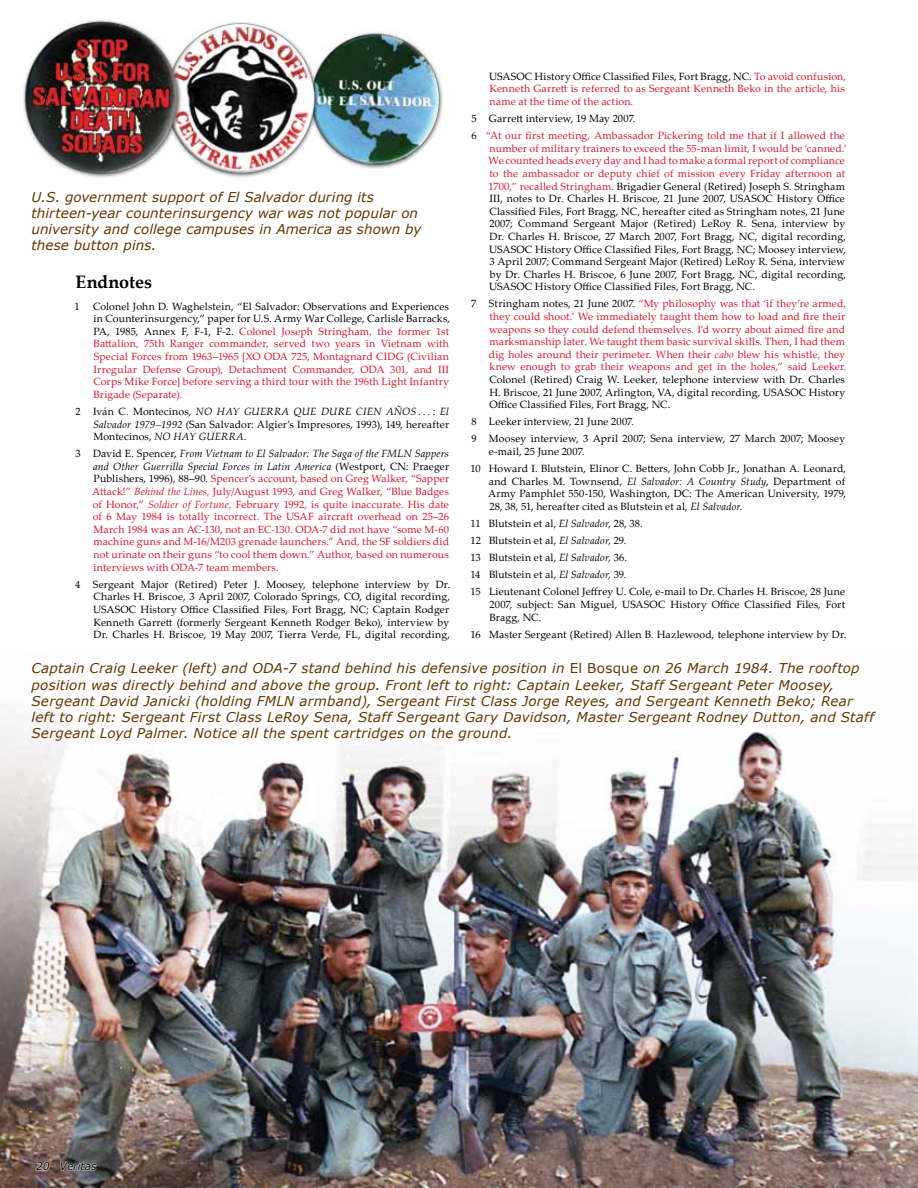
<style>
.page{position:relative;width:918px;height:1188px;background:#fff}
.page>*{position:absolute;margin:0;border:0;box-sizing:border-box;transform-origin:0 0}
.t1{font:700 18px "Palatino Linotype";color:#000}
.t2{font:italic 13.5px/16.2px "Verdana";letter-spacing:.015em;color:#603700}
.t3{font:10.5px/12.6px "Palatino Linotype";letter-spacing:.015em;color:#000}
.t4{font:10.5px/12.6px "Palatino Linotype";letter-spacing:.015em;color:#d7182a;text-align:justify}
.t5{font:italic 10.5px "Verdana";color:#000}
.s1{color:#000}
.s2{font-style:italic}
.s3{font-style:italic;color:#000}
.s4{color:#d7182a}
.s5{font-style:normal}
</style>
<div class="page">
<img style="left:0;top:731px;width:918px;height:457px">
<div style="left:35px;top:1161px;width:63px;height:10px;background:#fff;opacity:.75"></div>
<img style="left:23px;top:20px;width:420px;height:158px">
<p class="t2" style="left:32px;top:188px;width:391px">U.S. government support of El Salvador during its thirteen-year counterinsurgency war was not popular on university and college campuses in America as shown by these button pins.</p>
<h1 class="t1" style="left:76px;top:269px;width:78px">Endnotes</h1>
<p class="t3" style="left:75px;top:299px;width:7px">1</p>
<p class="t4" style="left:93px;top:299px;width:359px"><span class="s1">Colonel John D. Waghelstein, “El Salvador: Observations and Experiences in Counterinsurgency,” paper for U.S. Army War College, Carlisle Barracks, PA, 1985, Annex F, F-1, F-2.</span> Colonel Joseph Stringham, the former 1st Battalion, 75th Ranger commander, served two years in Vietnam with Special Forces from 1963–1965 [XO ODA 725, Montagnard CIDG (Civilian Irregular Defense Group), Detachment Commander, ODA 301, and III Corps Mike Force] before serving a third tour with the 196th Light Infantry Brigade (Separate).</p>
<p class="t3" style="left:93px;top:405px;width:358px;text-align:justify;text-indent:-18px">2 Iván C. Montecinos, <span class="s2">NO HAY GUERRA QUE DURE CIEN AÑOS . . . : El Salvador 1979–1992</span> (San Salvador: Algier’s Impresores, 1993), 149, hereafter Montecinos, <span class="s2">NO HAY GUERRA</span>.</p>
<p class="t4" style="left:92px;top:447px;width:359px;text-indent:-17px"><span class="s1">3 David E. Spencer,</span> <span class="s3">From Vietnam to El Salvador: The Saga of the FMLN Sappers and Other Guerrilla Special Forces in Latin America</span> <span class="s1">(Westport, CN: Praeger Publishers, 1996), 88–90.</span> Spencer’s account, based on Greg Walker, “Sapper Attack!” <span class="s2">Behind the Lines,</span> July/August 1993, and Greg Walker, “Blue Badges of Honor,” <span class="s2">Soldier of Fortune,</span> February 1992, is quite inaccurate. His date of 6 May 1984 is totally incorrect. The USAF aircraft overhead on 25–26<br>March 1984 was an AC‑130, not an EC‑130. ODA‑7 did not have “some M‑60 machine guns and M‑16/M203 grenade launchers.” And, the SF soldiers did not urinate on their guns “to cool them down.” Author, based on numerous interviews with ODA-7 team members.</p>
<p class="t3" style="left:93px;top:577px;width:359px;text-align:justify;text-indent:-18px">4 Sergeant Major (Retired) Peter J. Moosey, telephone interview by Dr.<br>Charles H. Briscoe, 3 April 2007, Colorado Springs, CO, digital recording, USASOC History Office Classified Files, Fort Bragg, NC; Captain Rodger Kenneth Garrett (formerly Sergeant Kenneth Rodger Beko), interview by Dr. Charles H. Briscoe, 19 May 2007, Tierra Verde, FL, digital recording,</p>
<p class="t4" style="left:489px;top:69px;width:359px"><span class="s1">USASOC History Office Classified Files, Fort Bragg, NC.</span> To avoid confusion, Kenneth Garrett is referred to as Sergeant Kenneth Beko in the article, his name at the time of the action.</p>
<p class="t4" style="left:471px;top:109px;width:375px;line-height:17.1px"><span class="s1">5 Garrett interview, 19 May 2007.<br>6</span> “At our first meeting, Ambassador Pickering told me that if I allowed the</p>
<p class="t3" style="left:489px;top:141px;width:360px"><span class="s4">number of military trainers to exceed the 55-man limit, I would be ‘canned.’ We counted heads every day and I had to make a formal report of compliance to the ambassador or deputy chief of mission every Friday afternoon at 1700,” recalled Stringham.</span> Brigadier General (Retired) Joseph S. Stringham III, notes to Dr. Charles H. Briscoe, 21 June 2007, USASOC History Office Classified Files, Fort Bragg, NC, hereafter cited as Stringham notes, 21 June 2007; Command Sergeant Major (Retired) LeRoy R. Sena, interview by Dr. Charles H. Briscoe, 27 March 2007, Fort Bragg, NC, digital recording, USASOC History Office Classified Files, Fort Bragg, NC; Moosey interview, 3 April 2007; Command Sergeant Major (Retired) LeRoy R. Sena, interview by Dr. Charles H. Briscoe, 6 June 2007, Fort Bragg, NC, digital recording, USASOC History Office Classified Files, Fort Bragg, NC.</p>
<p class="t4" style="left:489px;top:297px;width:359px;text-align:left;text-indent:-18px"><span class="s1">7 Stringham notes, 21 June 2007.</span> “My philosophy was that ‘if they’re armed, they could shoot.’ We immediately taught them how to load and fire their weapons so they could defend themselves. I’d worry about aimed fire and marksmanship later. We taught them basic survival skills. Then, I had them dig holes around their perimeter. When their <span class="s2">cabo</span> blew his whistle, they knew enough to grab their weapons and get in the holes,” said Leeker.</p>
<p class="t3" style="left:489px;top:373px;width:357px;text-align:justify">Colonel (Retired) Craig W. Leeker, telephone interview with Dr. Charles H. Briscoe, 21 June 2007, Arlington, VA, digital recording, USASOC History Office Classified Files, Fort Bragg, NC.</p>
<p class="t3" style="left:471px;top:413px;width:375px;line-height:17.1px">8 Leeker interview, 21 June 2007.<br>9 Moosey interview, 3 April 2007; Sena interview, 27 March 2007; Moosey</p>
<p class="t3" style="left:471px;top:442px;width:377px;line-height:17.1px;text-indent:18px">e-mail, 25 June 2007.<br>10 Howard I. Blutstein, Elinor C. Betters, John Cobb Jr., Jonathan A. Leonard,</p>
<p class="t3" style="left:488px;top:474px;width:360px;text-align:justify">and Charles M. Townsend, <span class="s2">El Salvador: A Country Study</span>, Department of Army Pamphlet 550-150, Washington, DC: The American University, 1979, 28, 38, 51, hereafter cited as Blutstein et al, <span class="s2">El Salvador</span>.</p>
<p class="t3" style="left:471px;top:515px;width:376px;line-height:17.1px">11 Blutstein et al, <span class="s2">El Salvador,</span> 28, 38.<br>12 Blutstein et al, <span class="s2">El Salvador,</span> 29.<br>13 Blutstein et al, <span class="s2">El Salvador,</span> 36.<br>14 Blutstein et al, <span class="s2">El Salvador,</span> 39.<br>15 Lieutenant Colonel Jeffrey U. Cole, e-mail to Dr. Charles H. Briscoe, 28 June</p>
<p class="t3" style="left:490px;top:598px;width:357px">2007, subject: San Miguel, USASOC History Office Classified Files, Fort<br>Bragg, NC.</p>
<p class="t3" style="left:471px;top:627px;width:377px">16 Master Sergeant (Retired) Allen B. Hazlewood, telephone interview by Dr.</p>
<p class="t2" style="left:31px;top:660px;width:844px">Captain Craig Leeker (left) and ODA-7 stand behind his defensive position in <span class="s5">El Bosque</span> on 26 March 1984. The rooftop position was directly behind and above the group. Front left to right: Captain Leeker, Staff Sergeant Peter Moosey, Sergeant David Janicki (holding FMLN armband), Sergeant First Class Jorge Reyes, and Sergeant Kenneth Beko; Rear left to right: Sergeant First Class LeRoy Sena, Staff Sergeant Gary Davidson, Master Sergeant Rodney Dutton, and Staff Sergeant Loyd Palmer. Notice all the spent cartridges on the ground.</p>
<p class="t5" style="left:36px;top:1159px;width:62px">20 Veritas</p>
</div>
